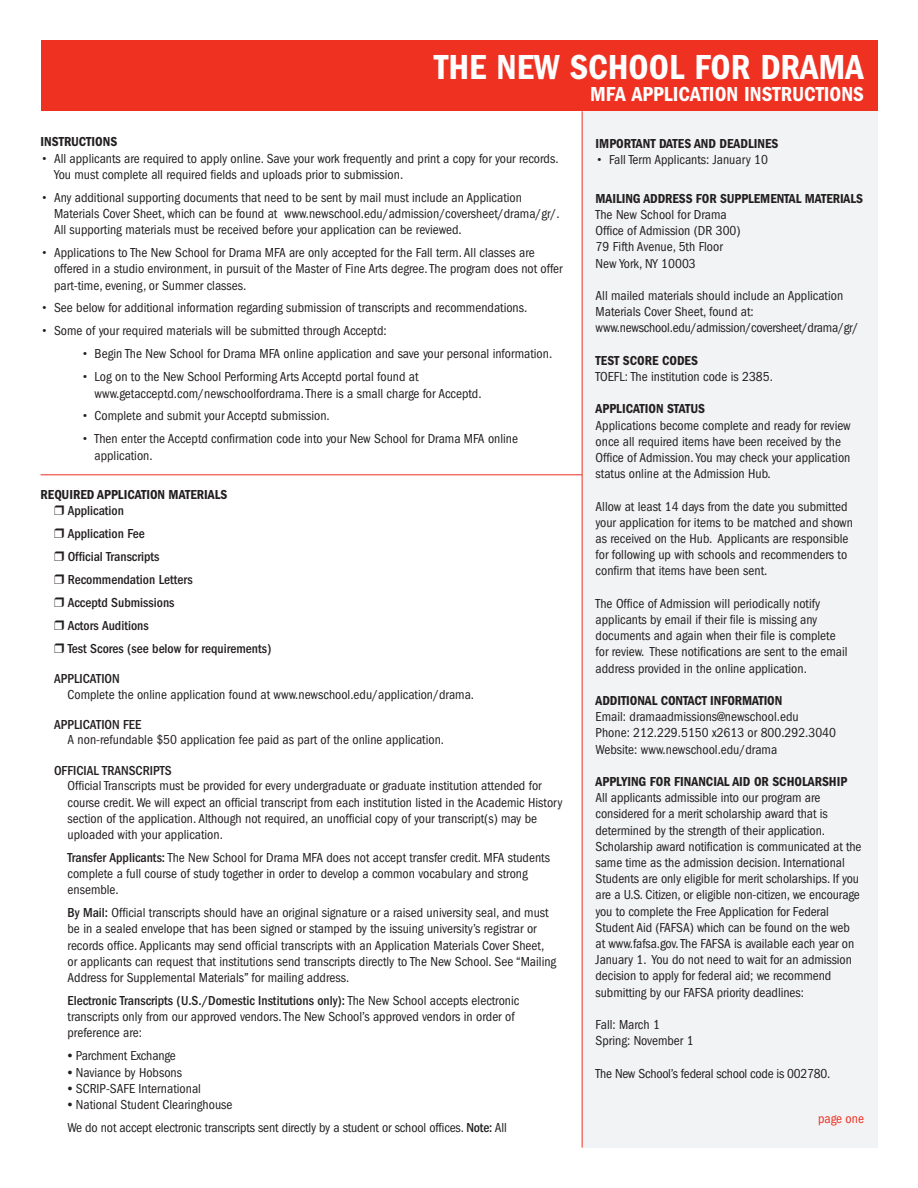
<style>
.page{position:relative;width:918px;height:1188px;background:#fff}
.page>*{position:absolute;margin:0;border:0;box-sizing:border-box;transform-origin:0 0}
.Eurostile_bold_Conde{font:36px "ITC Franklin Gothic Std Dm Cd";color:#fff}
.Eurostile_bold_Conde-2{font:21px "ITC Franklin Gothic Std Dm Cd";color:#fff}
.Bullet_Style_1{font:condensed 13.5px/16.2px "ITC Franklin Gothic Std";color:#231f20}
.t1{font:13.5px "ITC Franklin Gothic Std Dm Cd";color:#231f20}
.Bullet_Style_1-2{font:500 condensed 13.5px "ITC Franklin Gothic Std";color:#231f20}
.Bullet_Style_1-3{font:condensed 13.5px "ITC Franklin Gothic Std";letter-spacing:-.02em;color:#231f20}
.t2{font:condensed 13.5px "ITC Franklin Gothic Std";color:#ef3122}
.s1{font-weight:500;font-stretch:normal}
.s2{font-weight:500}
.s3{font-family:"Adobe Garamond Pro";font-stretch:normal}
</style>
<div class="page">
<div style="left:582px;top:111px;width:296px;height:1037px;background:#f2f3f4"></div>
<div style="left:41px;top:40px;width:837px;height:71px;background:#ef3122"></div>
<hr style="left:41px;top:474px;width:541px;height:1px;background:#ef3122">
<hr style="left:582px;top:111px;width:1px;height:1037px;background:#ef3122">
<p class="Eurostile_bold_Conde" style="left:434px;top:46px;width:431px">THE NEW SCHOOL FOR DRAMA</p>
<p class="Eurostile_bold_Conde-2" style="left:590px;top:82px;width:275px">MFA APPLICATION INSTRUCTIONS</p>
<p class="t1" style="left:41px;top:134px;width:78px">INSTRUCTIONS</p>
<p class="Bullet_Style_1" style="left:54px;top:150px;width:506px;text-indent:-14px"><span class="s1">•</span> All applicants are required to apply online. Save your work frequently and print a copy for your records.<br>You must complete all required fields and uploads prior to submission.</p>
<p class="Bullet_Style_1" style="left:54px;top:189px;width:507px;text-indent:-14px"><span class="s1">•</span> Any additional supporting documents that need to be sent by mail must include an Application<br>Materials Cover Sheet, which can be found at www.newschool.edu/admission/coversheet/drama/gr/.<br>All supporting materials must be received before your application can be reviewed.</p>
<p class="Bullet_Style_1" style="left:54px;top:245px;width:510px;text-indent:-14px"><span class="s1">•</span> Applications to The New School for Drama MFA are only accepted for the Fall term. All classes are offered in a studio environment, in pursuit of the Master of Fine Arts degree. The program does not offer part-time, evening, or Summer classes.</p>
<p class="Bullet_Style_1" style="left:41px;top:300px;width:488px"><span class="s1">•</span> See below for additional information regarding submission of transcripts and recommendations.</p>
<p class="Bullet_Style_1" style="left:41px;top:323px;width:348px"><span class="s1">•</span> Some of your required materials will be submitted through Acceptd:</p>
<p class="Bullet_Style_1" style="left:81px;top:346px;width:473px"><span class="s1">•</span> Begin The New School for Drama MFA online application and save your personal information.</p>
<p class="Bullet_Style_1" style="left:95px;top:369px;width:389px;text-indent:-14px"><span class="s1">•</span> Log on to the New School Performing Arts Acceptd portal found at www.getacceptd.com/newschoolfordrama. There is a small charge for Acceptd.</p>
<p class="Bullet_Style_1" style="left:81px;top:408px;width:250px"><span class="s1">•</span> Complete and submit your Acceptd submission.</p>
<p class="Bullet_Style_1" style="left:95px;top:431px;width:425px;text-indent:-14px"><span class="s1">•</span> Then enter the Acceptd confirmation code into your New School for Drama MFA online application.</p>
<p class="t1" style="left:41px;top:487px;width:188px">REQUIRED APPLICATION MATERIALS</p>
<p class="Bullet_Style_1-2" style="left:54px;top:503px;width:71px">❒ Application</p>
<p class="Bullet_Style_1-2" style="left:54px;top:526px;width:92px">❒ Application Fee</p>
<p class="Bullet_Style_1-2" style="left:54px;top:549px;width:107px">❒ Official Transcripts</p>
<p class="Bullet_Style_1-2" style="left:54px;top:572px;width:140px">❒ Recommendation Letters</p>
<p class="Bullet_Style_1-2" style="left:54px;top:595px;width:122px">❒ Acceptd Submissions</p>
<p class="Bullet_Style_1-2" style="left:54px;top:618px;width:96px">❒ Actors Auditions</p>
<p class="Bullet_Style_1-2" style="left:54px;top:641px;width:219px">❒ Test Scores (see below for requirements)</p>
<p class="Bullet_Style_1-2" style="left:54px;top:671px;width:67px">APPLICATION</p>
<p class="Bullet_Style_1" style="left:68px;top:686px;width:408px">Complete the online application found at www.newschool.edu/application/drama.</p>
<p class="Bullet_Style_1-2" style="left:54px;top:717px;width:89px">APPLICATION FEE</p>
<p class="Bullet_Style_1" style="left:68px;top:732px;width:378px">A non-refundable $50 application fee paid as part of the online application.</p>
<p class="Bullet_Style_1-2" style="left:54px;top:763px;width:119px">OFFICIAL TRANSCRIPTS</p>
<p class="Bullet_Style_1" style="left:68px;top:778px;width:496px">Official Transcripts must be provided for every undergraduate or graduate institution attended for course credit. We will expect an official transcript from each institution listed in the Academic History section of the application. Although not required, an unofficial copy of your transcript(s) may be uploaded with your application.</p>
<p class="Bullet_Style_1" style="left:68px;top:849px;width:484px"><span class="s2">Transfer Applicants:</span> The New School for Drama MFA does not accept transfer credit. MFA students complete a full course of study together in order to develop a common vocabulary and strong ensemble.</p>
<p class="Bullet_Style_1" style="left:68px;top:905px;width:490px"><span class="s2">By Mail:</span> Official transcripts should have an original signature or a raised university seal, and must be in a sealed envelope that has been signed or stamped by the issuing university’s registrar or records office. Applicants may send official transcripts with an Application Materials Cover Sheet, or applicants can request that institutions send transcripts directly to The New School. See “Mailing Address for Supplemental Materials” for mailing address.</p>
<p class="Bullet_Style_1" style="left:68px;top:993px;width:453px"><span class="s2">Electronic Transcripts (U.S./Domestic Institutions only):</span> The New School accepts electronic transcripts only from our approved vendors. The New School’s approved vendors in order of preference are:</p>
<p class="Bullet_Style_1" style="left:68px;top:1048px;width:110px"><span class="s3">•</span> Parchment Exchange</p>
<p class="Bullet_Style_1" style="left:68px;top:1064px;width:116px"><span class="s3">•</span> Naviance by Hobsons</p>
<p class="Bullet_Style_1" style="left:68px;top:1080px;width:135px"><span class="s3">•</span> SCRIP-SAFE International</p>
<p class="Bullet_Style_1" style="left:68px;top:1097px;width:166px"><span class="s3">•</span> National Student Clearinghouse</p>
<p class="Bullet_Style_1" style="left:68px;top:1119px;width:441px">We do not accept electronic transcripts sent directly by a student or school offices. <span class="s2">Note:</span> All</p>
<p class="t1" style="left:596px;top:135px;width:184px">IMPORTANT DATES AND DEADLINES</p>
<p class="Bullet_Style_1" style="left:596px;top:151px;width:174px"><span class="s1">•</span> Fall Term Applicants: January 10</p>
<p class="t1" style="left:596px;top:191px;width:269px">MAILING ADDRESS FOR SUPPLEMENTAL MATERIALS</p>
<p class="Bullet_Style_1" style="left:596px;top:207px;width:133px">The New School for Drama</p>
<p class="Bullet_Style_1" style="left:596px;top:223px;width:147px">Office of Admission (DR 300)</p>
<p class="Bullet_Style_1" style="left:596px;top:239px;width:129px">79 Fifth Avenue, 5th Floor</p>
<p class="Bullet_Style_1" style="left:596px;top:255px;width:102px">New York, NY 10003</p>
<p class="Bullet_Style_1" style="left:596px;top:288px;width:249px">All mailed materials should include an Application<br>Materials Cover Sheet, found at:</p>
<p class="Bullet_Style_1" style="left:596px;top:320px;width:264px">www.newschool.edu/admission/coversheet/drama/gr/</p>
<p class="t1" style="left:596px;top:353px;width:104px">TEST SCORE CODES</p>
<p class="Bullet_Style_1" style="left:596px;top:369px;width:179px">TOEFL: The institution code is 2385.</p>
<p class="t1" style="left:596px;top:401px;width:111px">APPLICATION STATUS</p>
<p class="Bullet_Style_1" style="left:596px;top:417px;width:257px">Applications become complete and ready for review once all required items have been received by the Office of Admission. You may check your application status online at the Admission Hub.</p>
<p class="Bullet_Style_1" style="left:596px;top:498px;width:259px">Allow at least 14 days from the date you submitted your application for items to be matched and shown as received on the Hub. Applicants are responsible for following up with schools and recommenders to confirm that items have been sent.</p>
<p class="Bullet_Style_1" style="left:596px;top:595px;width:254px">The Office of Admission will periodically notify applicants by email if their file is missing any documents and again when their file is complete for review. These notifications are sent to the email address provided in the online application.</p>
<p class="t1" style="left:596px;top:693px;width:188px">ADDITIONAL CONTACT INFORMATION</p>
<p class="Bullet_Style_1" style="left:596px;top:709px;width:205px">Email: dramaadmissions@newschool.edu</p>
<p class="Bullet_Style_1" style="left:596px;top:725px;width:242px">Phone: 212.229.5150 x2613 or 800.292.3040</p>
<p class="Bullet_Style_1" style="left:596px;top:741px;width:183px">Website: www.newschool.edu/drama</p>
<p class="t1" style="left:596px;top:774px;width:253px">APPLYING FOR FINANCIAL AID OR SCHOLARSHIP</p>
<p class="Bullet_Style_1" style="left:596px;top:790px;width:267px">All applicants admissible into our program are considered for a merit scholarship award that is determined by the strength of their application.<br>Scholarship award notification is communicated at the same time as the admission decision. International Students are only eligible for merit scholarships. If you are a U.S. Citizen, or eligible non-citizen, we encourage you to complete the Free Application for Federal Student Aid (FAFSA) which can be found on the web at www.fafsa.gov. The FAFSA is available each year on January 1. You do not need to wait for an admission decision to apply for federal aid; we recommend submitting by our FAFSA priority deadlines:</p>
<p class="Bullet_Style_1" style="left:596px;top:1017px;width:66px">Fall: March 1</p>
<p class="Bullet_Style_1" style="left:596px;top:1033px;width:99px">Spring: November 1</p>
<p class="Bullet_Style_1-3" style="left:596px;top:1066px;width:236px">The New School’s federal school code is 002780.</p>
<p class="t2" style="left:818px;top:1111px;width:47px">page one</p>
</div>
